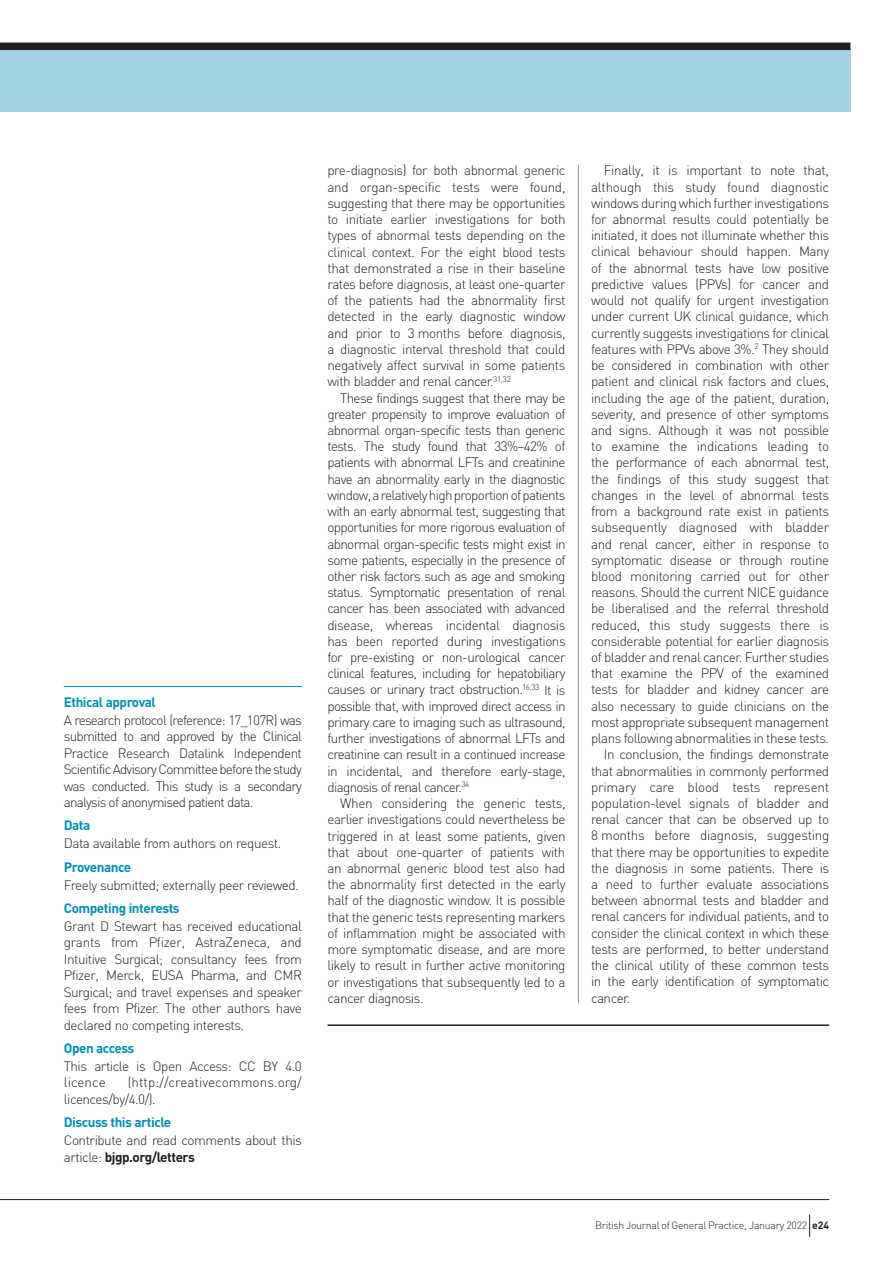
<style>
.page{position:relative;width:893px;height:1263px;background:#fff}
.page>*{position:absolute;margin:0;border:0;box-sizing:border-box;transform-origin:0 0}
.t1{font:300 13.5px/16.2px "DIN";letter-spacing:-.035em;color:#231f20;text-align:justify}
.t2{font:700 13.5px "DIN";letter-spacing:-.035em;color:#008fb3}
.t3{font:300 13.5px "DIN";letter-spacing:-.015em;color:#231f20}
.t4{font:300 13.5px/16.5px "DIN";letter-spacing:.005em;color:#231f20}
.t5{font:300 10.5px "DIN";letter-spacing:-.025em;color:#231f20}
.s1{font-weight:700}
</style>
<div class="page">
<div style="left:0;top:48px;width:850px;height:64px;background:#a2d2e3"></div>
<div style="left:0;top:43px;width:850px;height:7px;background:#231f20"></div>
<hr style="left:578px;top:165px;width:1px;height:838px;background:#939598">
<hr style="left:327px;top:1024px;width:502px;height:2px;background:#231f20">
<hr style="left:64px;top:686px;width:238px;height:1px;background:#008fb3">
<hr style="left:0;top:1199px;width:829px;height:1px;background:#231f20">
<svg style="left:809px;top:1214px;width:1px;height:23px"></svg>
<p class="t2" style="left:64px;top:693px;width:94px">Ethical approval</p>
<p class="t1" style="left:64px;top:711px;width:240px">A research protocol (reference: 17_107R) was submitted to and approved by the Clinical Practice Research Datalink Independent Scientific Advisory Committee before the study was conducted. This study is a secondary analysis of anonymised patient data.</p>
<p class="t2" style="left:64px;top:817px;width:28px">Data</p>
<p class="t1" style="left:64px;top:835px;width:219px">Data available from authors on request.</p>
<p class="t2" style="left:64px;top:858px;width:69px">Provenance</p>
<p class="t1" style="left:64px;top:876px;width:237px">Freely submitted; externally peer reviewed.</p>
<p class="t2" style="left:64px;top:899px;width:117px">Competing interests</p>
<p class="t1" style="left:64px;top:917px;width:240px">Grant D Stewart has received educational grants from Pfizer, AstraZeneca, and Intuitive Surgical; consultancy fees from Pfizer, Merck, EUSA Pharma, and CMR Surgical; and travel expenses and speaker fees from Pfizer. The other authors have declared no competing interests.</p>
<p class="t2" style="left:64px;top:1039px;width:72px">Open access</p>
<p class="t1" style="left:64px;top:1058px;width:240px">This article is Open Access: CC BY 4.0 licence</p>
<p class="t4" style="left:64px;top:1074px;width:239px;text-indent:64px">(http://creativecommons.org/ licences/by/4.0/).</p>
<p class="t2" style="left:64px;top:1113px;width:109px">Discuss this article</p>
<p class="t1" style="left:64px;top:1132px;width:240px">Contribute and read comments about this article: <span class="s1">bjgp.org/letters</span></p>
<p class="t1" style="left:327px;top:162px;width:240px">pre-diagnosis) for both abnormal generic and organ-specific tests were found, suggesting that there may be opportunities to initiate earlier investigations for both types of abnormal tests depending on the clinical context. For the eight blood tests that demonstrated a rise in their baseline rates before diagnosis, at least one-quarter of the patients had the abnormality first detected in the early diagnostic window and prior to 3 months before diagnosis, a diagnostic interval threshold that could negatively affect survival in some patients with bladder and renal cancer.<sup>31,32</sup></p>
<p class="t1" style="left:327px;top:389px;width:240px;text-indent:13px">These findings suggest that there may be greater propensity to improve evaluation of abnormal organ-specific tests than generic tests. The study found that 33%–42% of patients with abnormal LFTs and creatinine have an abnormality early in the diagnostic window, a relatively high proportion of patients with an early abnormal test, suggesting that opportunities for more rigorous evaluation of abnormal organ-specific tests might exist in some patients, especially in the presence of other risk factors such as age and smoking status. Symptomatic presentation of renal cancer has been associated with advanced disease, whereas incidental diagnosis has been reported during investigations for pre-existing or non-urological cancer clinical features, including for hepatobiliary causes or urinary tract obstruction.<sup>16,33</sup> It is possible that, with improved direct access in primary care to imaging such as ultrasound, further investigations of abnormal LFTs and creatinine can result in a continued increase in incidental, and therefore early-stage, diagnosis of renal cancer.<sup>34</sup></p>
<p class="t1" style="left:327px;top:795px;width:240px;text-indent:13px">When considering the generic tests, earlier investigations could nevertheless be triggered in at least some patients, given that about one-quarter of patients with an abnormal generic blood test also had the abnormality first detected in the early half of the diagnostic window. It is possible that the generic tests representing markers of inflammation might be associated with more symptomatic disease, and are more likely to result in further active monitoring or investigations that subsequently led to a cancer diagnosis.</p>
<p class="t1" style="left:604px;top:162px;width:227px">Finally, it is important to note that,</p>
<p class="t1" style="left:591px;top:179px;width:240px">although this study found diagnostic</p>
<p class="t1" style="left:591px;top:195px;width:240px">windows during which further investigations</p>
<p class="t1" style="left:591px;top:211px;width:240px">for abnormal results could potentially be</p>
<p class="t1" style="left:591px;top:227px;width:240px">initiated, it does not illuminate whether this</p>
<p class="t1" style="left:591px;top:243px;width:240px">clinical behaviour should happen. Many</p>
<p class="t1" style="left:591px;top:260px;width:240px">of the abnormal tests have low positive</p>
<p class="t1" style="left:591px;top:276px;width:240px">predictive values (PPVs) for cancer and</p>
<p class="t1" style="left:591px;top:292px;width:240px">would not qualify for urgent investigation</p>
<p class="t1" style="left:591px;top:308px;width:240px">under current UK clinical guidance, which</p>
<p class="t1" style="left:591px;top:324px;width:240px">currently suggests investigations for clinical</p>
<p class="t1" style="left:591px;top:341px;width:240px">features with PPVs above 3%.<sup>2</sup> They should</p>
<p class="t1" style="left:591px;top:357px;width:240px">be considered in combination with other</p>
<p class="t1" style="left:591px;top:373px;width:240px">patient and clinical risk factors and clues,</p>
<p class="t1" style="left:591px;top:389px;width:240px">including the age of the patient, duration,</p>
<p class="t1" style="left:591px;top:406px;width:240px">severity, and presence of other symptoms</p>
<p class="t1" style="left:591px;top:422px;width:240px">and signs. Although it was not possible</p>
<p class="t1" style="left:591px;top:438px;width:240px">to examine the indications leading to</p>
<p class="t1" style="left:591px;top:454px;width:240px">the performance of each abnormal test,</p>
<p class="t1" style="left:591px;top:471px;width:240px">the findings of this study suggest that</p>
<p class="t1" style="left:591px;top:487px;width:240px">changes in the level of abnormal tests</p>
<p class="t1" style="left:591px;top:503px;width:240px">from a background rate exist in patients</p>
<p class="t3" style="left:591px;top:519px;width:240px">subsequently diagnosed with bladder</p>
<p class="t1" style="left:591px;top:535px;width:240px">and renal cancer, either in response to</p>
<p class="t1" style="left:591px;top:552px;width:240px">symptomatic disease or through routine</p>
<p class="t1" style="left:591px;top:568px;width:240px">blood monitoring carried out for other</p>
<p class="t1" style="left:591px;top:584px;width:240px">reasons. Should the current NICE guidance</p>
<p class="t1" style="left:591px;top:600px;width:240px">be liberalised and the referral threshold</p>
<p class="t1" style="left:591px;top:616px;width:240px">reduced, this study suggests there is</p>
<p class="t1" style="left:591px;top:633px;width:240px">considerable potential for earlier diagnosis</p>
<p class="t1" style="left:591px;top:649px;width:240px">of bladder and renal cancer. Further studies</p>
<p class="t1" style="left:591px;top:665px;width:240px">that examine the PPV of the examined</p>
<p class="t1" style="left:591px;top:681px;width:240px">tests for bladder and kidney cancer are</p>
<p class="t1" style="left:591px;top:698px;width:240px">also necessary to guide clinicians on the</p>
<p class="t1" style="left:591px;top:714px;width:240px">most appropriate subsequent management</p>
<p class="t1" style="left:591px;top:730px;width:240px">plans following abnormalities in these tests.</p>
<p class="t1" style="left:604px;top:746px;width:227px">In conclusion, the findings demonstrate</p>
<p class="t1" style="left:591px;top:762px;width:240px">that abnormalities in commonly performed</p>
<p class="t3" style="left:591px;top:778px;width:240px">primary care blood tests represent</p>
<p class="t1" style="left:591px;top:795px;width:240px">population-level signals of bladder and</p>
<p class="t1" style="left:591px;top:811px;width:240px">renal cancer that can be observed up to</p>
<p class="t1" style="left:591px;top:827px;width:240px">8 months before diagnosis, suggesting</p>
<p class="t1" style="left:591px;top:843px;width:240px">that there may be opportunities to expedite</p>
<p class="t1" style="left:591px;top:860px;width:240px">the diagnosis in some patients. There is</p>
<p class="t1" style="left:591px;top:876px;width:239px">a need to further evaluate associations</p>
<p class="t1" style="left:591px;top:892px;width:240px">between abnormal tests and bladder and</p>
<p class="t1" style="left:591px;top:908px;width:240px">renal cancers for individual patients, and to</p>
<p class="t1" style="left:591px;top:924px;width:240px">consider the clinical context in which these</p>
<p class="t1" style="left:591px;top:941px;width:240px">tests are performed, to better understand</p>
<p class="t1" style="left:591px;top:957px;width:240px">the clinical utility of these common tests</p>
<p class="t1" style="left:591px;top:973px;width:240px">in the early identification of symptomatic</p>
<p class="t1" style="left:591px;top:989px;width:41px">cancer.</p>
<p class="t5" style="left:595px;top:1219px;width:236px">British Journal of General Practice, January 2022 <span class="s1">e24</span></p>
</div>
